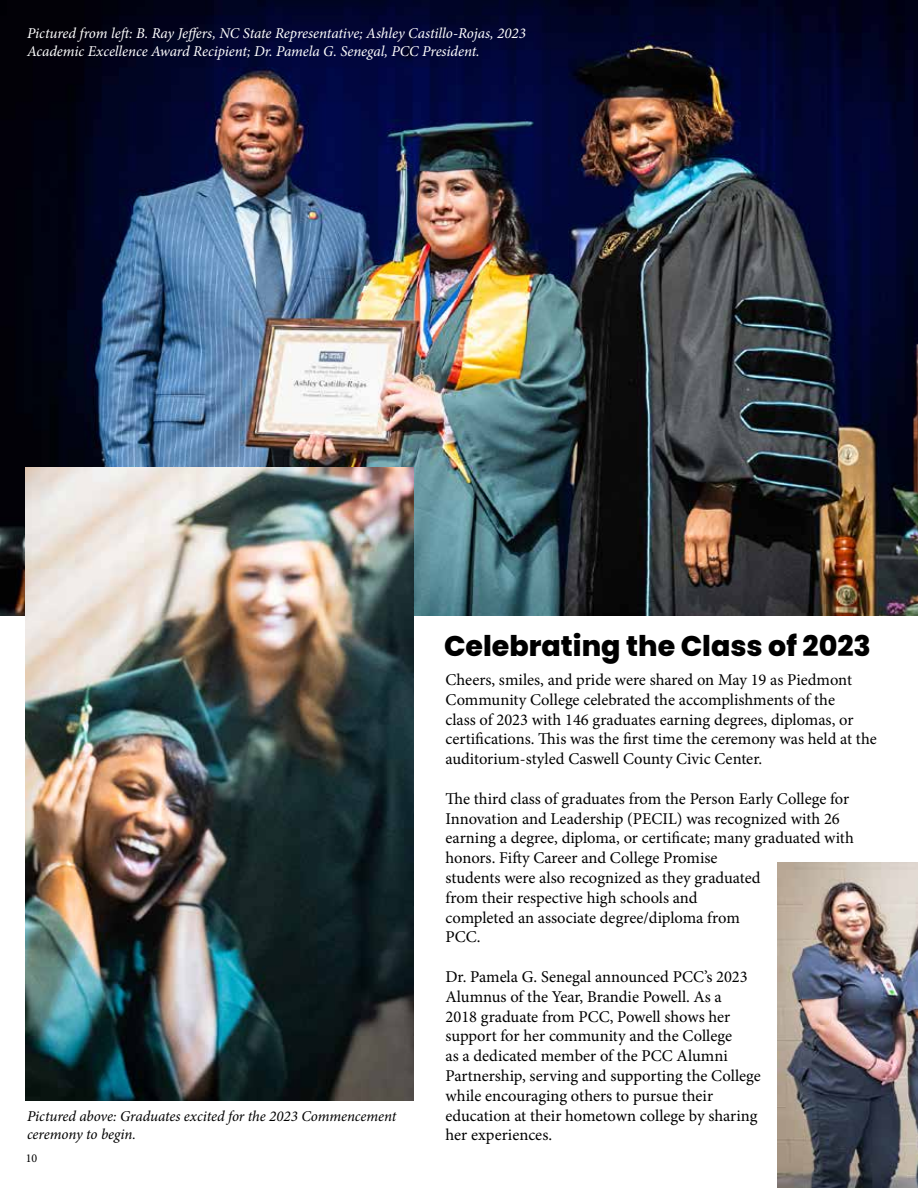
<style>
.page{position:relative;width:918px;height:1188px;background:#fff}
.page>*{position:absolute;margin:0;border:0;box-sizing:border-box;transform-origin:0 0}
.t1{font:800 28.5px "Poppins";color:#000}
.t2{font:16.5px/19.8px "Minion Pro";color:#000}
.t3{font:italic 15px/18px "Minion Pro";letter-spacing:-.005em;color:#fff}
.t4{font:italic 15px/18px "Minion Pro";letter-spacing:-.005em;color:#000}
.t5{font:12px "Minion Pro";color:#000}
</style>
<div class="page">
<img style="left:0;top:0;width:918px;height:615px">
<img style="left:26px;top:468px;width:387px;height:633px">
<img style="left:778px;top:863px;width:140px;height:325px">
<p class="t3" style="left:27px;top:24px;width:500px">Pictured from left: B. Ray Jeffers, NC State Representative; Ashley Castillo-Rojas, 2023<br>Academic Excellence Award Recipient; Dr. Pamela G. Senegal, PCC President.</p>
<p class="t4" style="left:27px;top:1107px;width:371px">Pictured above: Graduates excited for the 2023 Commencement ceremony to begin.</p>
<p class="t5" style="left:26px;top:1150px;width:13px">10</p>
<h1 class="t1" style="left:444px;top:630px;width:429px">Celebrating the Class of 2023</h1>
<p class="t2" style="left:446px;top:670px;width:433px">Cheers, smiles, and pride were shared on May 19 as Piedmont Community College celebrated the accomplishments of the<br>class of 2023 with 146 graduates earning degrees, diplomas, or certifications. This was the first time the ceremony was held at the auditorium-styled Caswell County Civic Center.</p>
<p class="t2" style="left:446px;top:789px;width:410px">The third class of graduates from the Person Early College for Innovation and Leadership (PECIL) was recognized with 26 earning a degree, diploma, or certificate; many graduated with honors. Fifty Career and College Promise<br>students were also recognized as they graduated<br>from their respective high schools and<br>completed an associate degree/diploma from<br>PCC.</p>
<p class="t2" style="left:446px;top:967px;width:317px">Dr. Pamela G. Senegal announced PCC’s 2023<br>Alumnus of the Year, Brandie Powell. As a<br>2018 graduate from PCC, Powell shows her support for her community and the College<br>as a dedicated member of the PCC Alumni Partnership, serving and supporting the College while encouraging others to pursue their education at their hometown college by sharing her experiences.</p>
</div>
